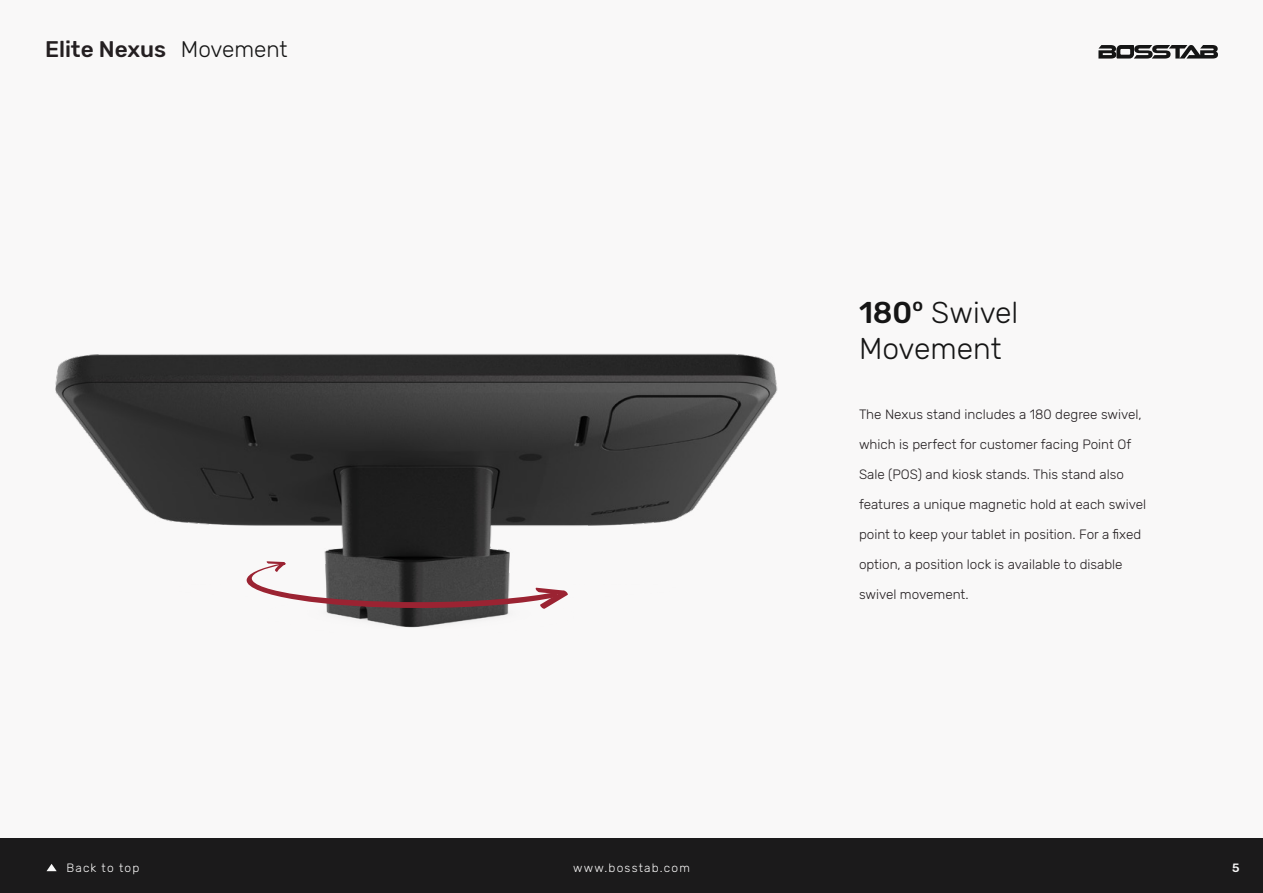
<style>
.page{position:relative;width:1263px;height:893px;background:#f9f8f8}
.page>*{position:absolute;margin:0;border:0;box-sizing:border-box;transform-origin:0 0}
.t1{font:300 30px/36px "Rubik";color:#151515}
.t2{font:500 22.5px "Rubik";color:#241f21}
.t3{font:300 22.5px "Rubik";color:#151515}
.t4{font:300 13.5px "Rubik";color:#241f21}
.t5{font:300 12px "Rubik";letter-spacing:.1em;color:#f9f8f8}
.t6{font:500 12px "Rubik";color:#f9f8f8}
.s1{font-weight:500}
</style>
<div class="page">
<div style="left:0;top:839px;width:1263px;height:54px;background:#1b1a1b"></div>
<svg style="left:1098px;top:45px;width:120px;height:14px"></svg>
<svg style="left:46px;top:864px;width:11px;height:7px"></svg>
<img style="left:55px;top:353px;width:723px;height:275px">
<svg style="left:247px;top:561px;width:321px;height:49px"></svg>
<h2 class="t2" style="left:45px;top:36px;width:123px">Elite Nexus</h2>
<h2 class="t3" style="left:181px;top:37px;width:108px">Movement</h2>
<h1 class="t1" style="left:859px;top:295px;width:161px"><span class="s1">180</span><sup>o</sup> Swivel<br>Movement</h1>
<p class="t4" style="left:859px;top:406px;width:284px">The Nexus stand includes a 180 degree swivel,</p>
<p class="t4" style="left:859px;top:436px;width:274px">which is perfect for customer facing Point Of</p>
<p class="t4" style="left:859px;top:466px;width:266px">Sale (POS) and kiosk stands. This stand also</p>
<p class="t4" style="left:859px;top:496px;width:289px">features a unique magnetic hold at each swivel</p>
<p class="t4" style="left:859px;top:526px;width:284px">point to keep your tablet in position. For a fixed</p>
<p class="t4" style="left:859px;top:556px;width:265px">option, a position lock is available to disable</p>
<p class="t4" style="left:859px;top:586px;width:111px">swivel movement.</p>
<p class="t5" style="left:66px;top:861px;width:75px">Back to top</p>
<p class="t5" style="left:573px;top:861px;width:118px">www.bosstab.com</p>
<p class="t6" style="left:1232px;top:860px;width:9px">5</p>
</div>
